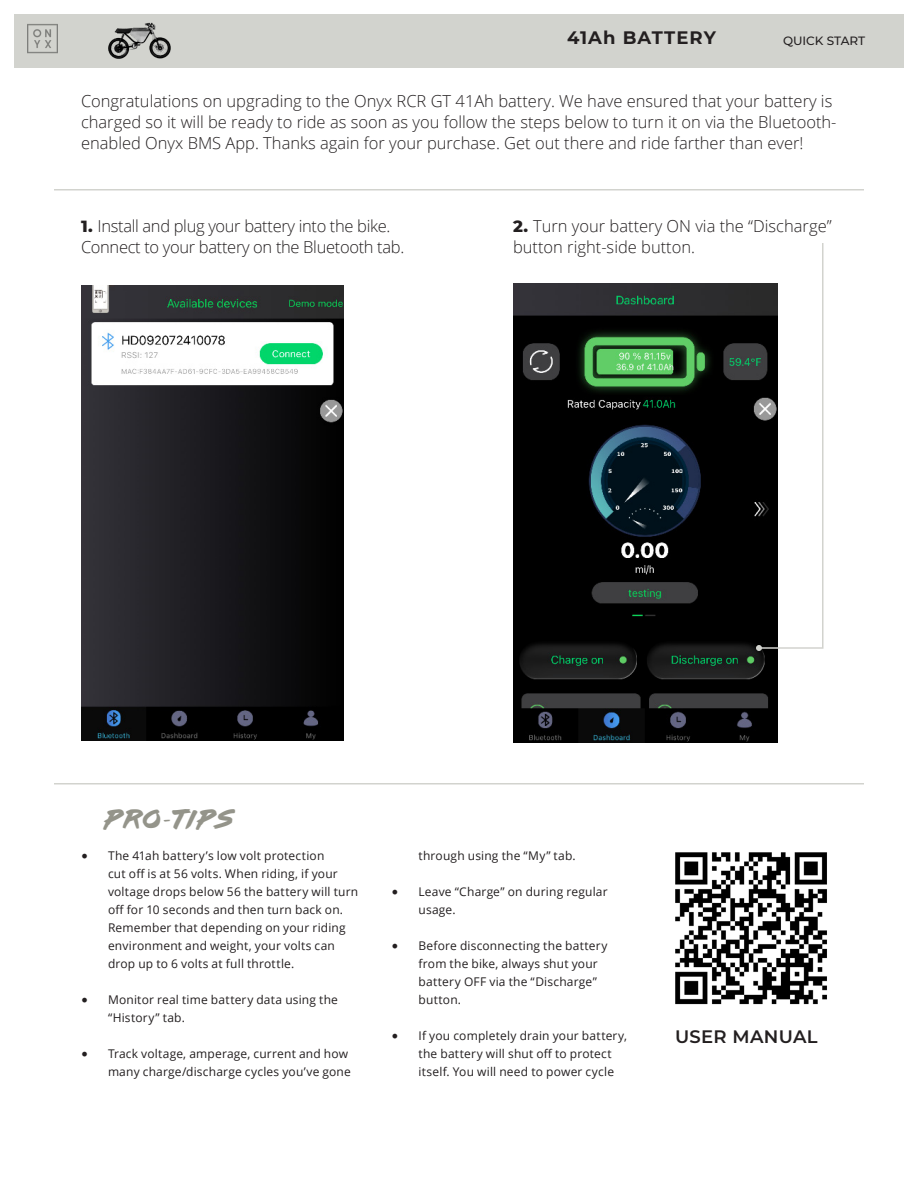
<style>
.page{position:relative;width:918px;height:1188px;background:#fff}
.page>*{position:absolute;margin:0;border:0;box-sizing:border-box;transform-origin:0 0}
.t1{font:22.5px "lazer 84";letter-spacing:.175em;color:#94948a}
.t2{font:700 18px "Montserrat";letter-spacing:.06em;color:#231f20}
.t3{font:600 18px "Montserrat";letter-spacing:.02em;color:#231f20}
.t4{font:300 16.5px/21px "Open Sans";color:#231f20}
.t5{font:300 16.5px/21px "Open Sans";letter-spacing:-.02em;color:#231f20}
.t6{font:12px/18px "Open Sans";letter-spacing:.015em;color:#231f20}
.t7{font:500 12px "Montserrat";color:#231f20}
.s1{font-family:"Montserrat";font-weight:800}
.s2{font-family:"Minion Pro";font-size:18px}
</style>
<div class="page">
<div style="left:14px;top:14px;width:890px;height:54px;background:#d2d3ce"></div>
<hr style="left:54px;top:189px;width:810px;height:1px;background:#d2d3ce">
<hr style="left:54px;top:783px;width:810px;height:1px;background:#d2d3ce">
<img style="left:81px;top:286px;width:262px;height:454px">
<img style="left:513px;top:284px;width:264px;height:458px">
<svg style="left:756px;top:243px;width:68px;height:408px"></svg>
<img style="left:27px;top:24px;width:30px;height:30px">
<img style="left:675px;top:852px;width:152px;height:153px">
<img style="left:108px;top:22px;width:63px;height:37px">
<p class="t2" style="left:567px;top:25px;width:150px">41Ah BATTERY</p>
<p class="t7" style="left:783px;top:32px;width:84px">QUICK START</p>
<p class="t4" style="left:81px;top:90px;width:757px">Congratulations on upgrading to the Onyx RCR GT 41Ah battery. We have ensured that your battery is charged so it will be ready to ride as soon as you follow the steps below to turn it on via the Bluetooth&shy;enabled Onyx BMS App. Thanks again for your purchase. Get out there and ride farther than ever!</p>
<p class="t5" style="left:81px;top:215px;width:325px"><span class="s1">1.</span> Install and plug your battery into the bike.<br>Connect to your battery on the Bluetooth tab.</p>
<p class="t4" style="left:513px;top:215px;width:320px"><span class="s1">2.</span> Turn your battery ON via the “Discharge” button right-side button.</p>
<p class="t1" style="left:108px;top:806px;width:125px">PRO-TIP S</p>
<p class="t6" style="left:108px;top:846px;width:252px;text-indent:-27px"><span class="s2">•</span> The 41ah battery’s low volt protection<br>cut off is at 56 volts. When riding, if your voltage drops below 56 the battery will turn off for 10 seconds and then turn back on.<br>Remember that depending on your riding environment and weight, your volts can drop up to 6 volts at full throttle.</p>
<p class="t6" style="left:108px;top:990px;width:231px;text-indent:-27px"><span class="s2">•</span> Monitor real time battery data using the “History” tab.</p>
<p class="t6" style="left:81px;top:1044px;width:271px;text-align:right"><span class="s2">•</span> Track voltage, amperage, current and how many charge/discharge cycles you’ve gone</p>
<p class="t6" style="left:418px;top:846px;width:159px">through using the “My” tab.</p>
<p class="t6" style="left:418px;top:882px;width:191px;text-indent:-27px"><span class="s2">•</span> Leave “Charge” on during regular usage.</p>
<p class="t6" style="left:418px;top:936px;width:191px;text-indent:-27px"><span class="s2">•</span> Before disconnecting the battery from the bike, always shut your battery OFF via the “Discharge” button.</p>
<p class="t6" style="left:418px;top:1026px;width:210px;text-indent:-27px"><span class="s2">•</span> If you completely drain your battery, the battery will shut off to protect itself. You will need to power cycle</p>
<p class="t3" style="left:675px;top:1024px;width:144px">USER MANUAL</p>
</div>
